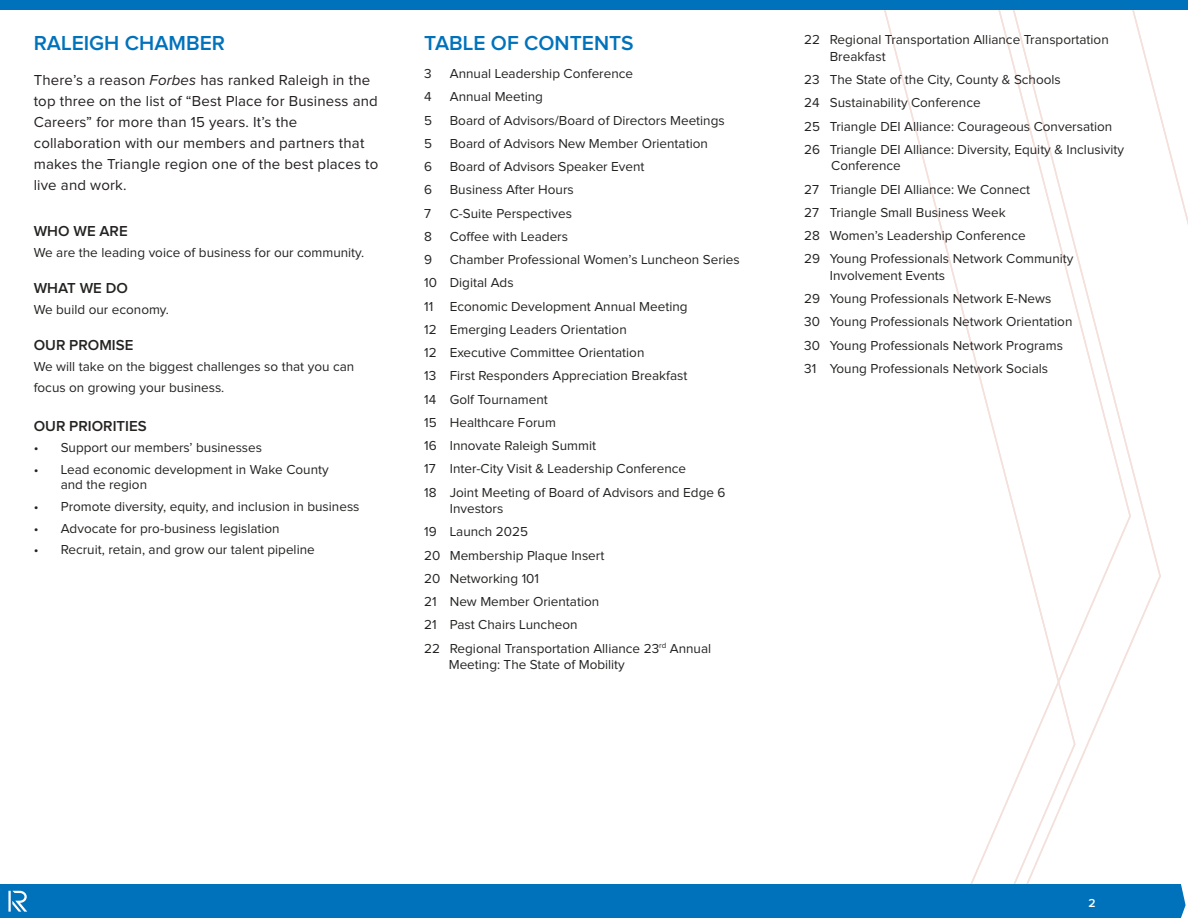
<style>
.page{position:relative;width:1188px;height:918px;background:#fff}
.page>*{position:absolute;margin:0;border:0;box-sizing:border-box;transform-origin:0 0}
.Headline_style{font:600 21px "Proxima Nova";color:#0072bc}
.content_body{font:15px/21px "Proxima Nova";letter-spacing:.01em;color:#231f20}
.serif_body{font:600 15px "Proxima Nova";color:#242322}
.Table_of_Contents{font:13.5px/16.5px "Proxima Nova";color:#242322}
.serif_body-2{font:13.5px/21px "Proxima Nova";color:#242322}
.t1{font:600 12px "Proxima Nova";color:#fff}
.s1{font-style:italic}
</style>
<div class="page">
<svg style="left:936px;top:10px;width:252px;height:874px"></svg>
<div style="left:0;top:884px;width:1188px;height:34px;background:#0072bc"></div>
<div style="left:0;top:0;width:1188px;height:10px;background:#0072bc"></div>
<svg style="left:8px;top:891px;width:19px;height:21px"></svg>
<svg style="left:1181px;top:884px;width:7px;height:34px"></svg>
<p class="Headline_style" style="left:34px;top:34px;width:193px">RALEIGH CHAMBER</p>
<p class="content_body" style="left:34px;top:70px;width:346px">There’s a reason <span class="s1">Forbes</span> has ranked Raleigh in the top three on the list of “Best Place for Business and Careers” for more than 15 years. It’s the collaboration with our members and partners that makes the Triangle region one of the best places to live and work.</p>
<p class="serif_body" style="left:34px;top:224px;width:95px">WHO WE ARE</p>
<p class="serif_body-2" style="left:34px;top:242px;width:332px">We are the leading voice of business for our community.</p>
<p class="serif_body" style="left:34px;top:281px;width:96px">WHAT WE DO</p>
<p class="serif_body-2" style="left:34px;top:299px;width:137px">We build our economy.</p>
<p class="serif_body" style="left:34px;top:338px;width:101px">OUR PROMISE</p>
<p class="serif_body-2" style="left:34px;top:356px;width:322px">We will take on the biggest challenges so that you can focus on growing your business.</p>
<p class="serif_body" style="left:34px;top:419px;width:114px">OUR PRIORITIES</p>
<p class="serif_body-2" style="left:34px;top:438px;width:230px">• Support our members’ businesses</p>
<p class="serif_body-2" style="left:61px;top:463px;width:269px;line-height:15px;text-indent:-27px">• Lead economic development in Wake County and the region</p>
<p class="serif_body-2" style="left:34px;top:496px;width:327px">• Promote diversity, equity, and inclusion in business</p>
<p class="serif_body-2" style="left:34px;top:518px;width:248px">• Advocate for pro-business legislation</p>
<p class="serif_body-2" style="left:34px;top:540px;width:283px">• Recruit, retain, and grow our talent pipeline</p>
<p class="Headline_style" style="left:424px;top:34px;width:211px">TABLE OF CONTENTS</p>
<p class="Table_of_Contents" style="left:424px;top:66px;width:9px">3</p>
<p class="Table_of_Contents" style="left:450px;top:66px;width:185px">Annual Leadership Conference</p>
<p class="Table_of_Contents" style="left:424px;top:89px;width:9px">4</p>
<p class="Table_of_Contents" style="left:450px;top:89px;width:95px">Annual Meeting</p>
<p class="Table_of_Contents" style="left:424px;top:112px;width:9px">5</p>
<p class="Table_of_Contents" style="left:450px;top:112px;width:277px">Board of Advisors/Board of Directors Meetings</p>
<p class="Table_of_Contents" style="left:424px;top:136px;width:9px">5</p>
<p class="Table_of_Contents" style="left:450px;top:136px;width:260px">Board of Advisors New Member Orientation</p>
<p class="Table_of_Contents" style="left:424px;top:159px;width:9px">6</p>
<p class="Table_of_Contents" style="left:450px;top:159px;width:196px">Board of Advisors Speaker Event</p>
<p class="Table_of_Contents" style="left:424px;top:182px;width:9px">6</p>
<p class="Table_of_Contents" style="left:450px;top:182px;width:125px">Business After Hours</p>
<p class="Table_of_Contents" style="left:424px;top:205px;width:8px">7</p>
<p class="Table_of_Contents" style="left:450px;top:205px;width:124px">C-Suite Perspectives</p>
<p class="Table_of_Contents" style="left:424px;top:229px;width:9px">8</p>
<p class="Table_of_Contents" style="left:450px;top:229px;width:120px">Coffee with Leaders</p>
<p class="Table_of_Contents" style="left:424px;top:252px;width:9px">9</p>
<p class="Table_of_Contents" style="left:450px;top:252px;width:292px">Chamber Professional Women’s Luncheon Series</p>
<p class="Table_of_Contents" style="left:424px;top:275px;width:91px">10 Digital Ads</p>
<p class="Table_of_Contents" style="left:424px;top:298px;width:265px">11 Economic Development Annual Meeting</p>
<p class="Table_of_Contents" style="left:424px;top:322px;width:204px">12 Emerging Leaders Orientation</p>
<p class="Table_of_Contents" style="left:424px;top:345px;width:222px">12 Executive Committee Orientation</p>
<p class="Table_of_Contents" style="left:424px;top:368px;width:265px">13 First Responders Appreciation Breakfast</p>
<p class="Table_of_Contents" style="left:424px;top:391px;width:125px">14 Golf Tournament</p>
<p class="Table_of_Contents" style="left:424px;top:415px;width:133px">15 Healthcare Forum</p>
<p class="Table_of_Contents" style="left:424px;top:438px;width:173px">16 Innovate Raleigh Summit</p>
<p class="Table_of_Contents" style="left:424px;top:461px;width:263px">17 Inter-City Visit &amp; Leadership Conference</p>
<p class="Table_of_Contents" style="left:450px;top:484px;width:277px;text-indent:-26px">18 Joint Meeting of Board of Advisors and Edge 6<br>Investors</p>
<p class="Table_of_Contents" style="left:424px;top:524px;width:105px">19 Launch 2025</p>
<p class="Table_of_Contents" style="left:424px;top:547px;width:182px">20 Membership Plaque Insert</p>
<p class="Table_of_Contents" style="left:424px;top:571px;width:116px">20 Networking 101</p>
<p class="Table_of_Contents" style="left:424px;top:594px;width:176px">21 New Member Orientation</p>
<p class="Table_of_Contents" style="left:424px;top:617px;width:155px">21 Past Chairs Luncheon</p>
<p class="Table_of_Contents" style="left:449px;top:640px;width:264px;text-indent:-24px">22 Regional Transportation Alliance 23<sup>rd</sup> Annual<br>Meeting: The State of Mobility</p>
<p class="Table_of_Contents" style="left:830px;top:32px;width:280px;text-indent:-26px">22 Regional Transportation Alliance Transportation<br>Breakfast</p>
<p class="Table_of_Contents" style="left:804px;top:72px;width:258px">23 The State of the City, County &amp; Schools</p>
<p class="Table_of_Contents" style="left:804px;top:95px;width:178px">24 Sustainability Conference</p>
<p class="Table_of_Contents" style="left:804px;top:118px;width:310px">25 Triangle DEI Alliance: Courageous Conversation</p>
<p class="Table_of_Contents" style="left:831px;top:142px;width:294px;text-indent:-27px">26 Triangle DEI Alliance: Diversity, Equity &amp; Inclusivity<br>Conference</p>
<p class="Table_of_Contents" style="left:804px;top:181px;width:227px">27 Triangle DEI Alliance: We Connect</p>
<p class="Table_of_Contents" style="left:804px;top:205px;width:203px">27 Triangle Small Business Week</p>
<p class="Table_of_Contents" style="left:804px;top:228px;width:223px">28 Women’s Leadership Conference</p>
<p class="Table_of_Contents" style="left:830px;top:251px;width:245px;text-indent:-26px">29 Young Professionals Network Community<br>Involvement Events</p>
<p class="Table_of_Contents" style="left:804px;top:291px;width:249px">29 Young Professionals Network E-News</p>
<p class="Table_of_Contents" style="left:804px;top:314px;width:270px">30 Young Professionals Network Orientation</p>
<p class="Table_of_Contents" style="left:804px;top:337px;width:260px">30 Young Professionals Network Programs</p>
<p class="Table_of_Contents" style="left:804px;top:361px;width:245px">31 Young Professionals Network Socials</p>
<p class="t1" style="left:1089px;top:898px;width:9px">2</p>
</div>
